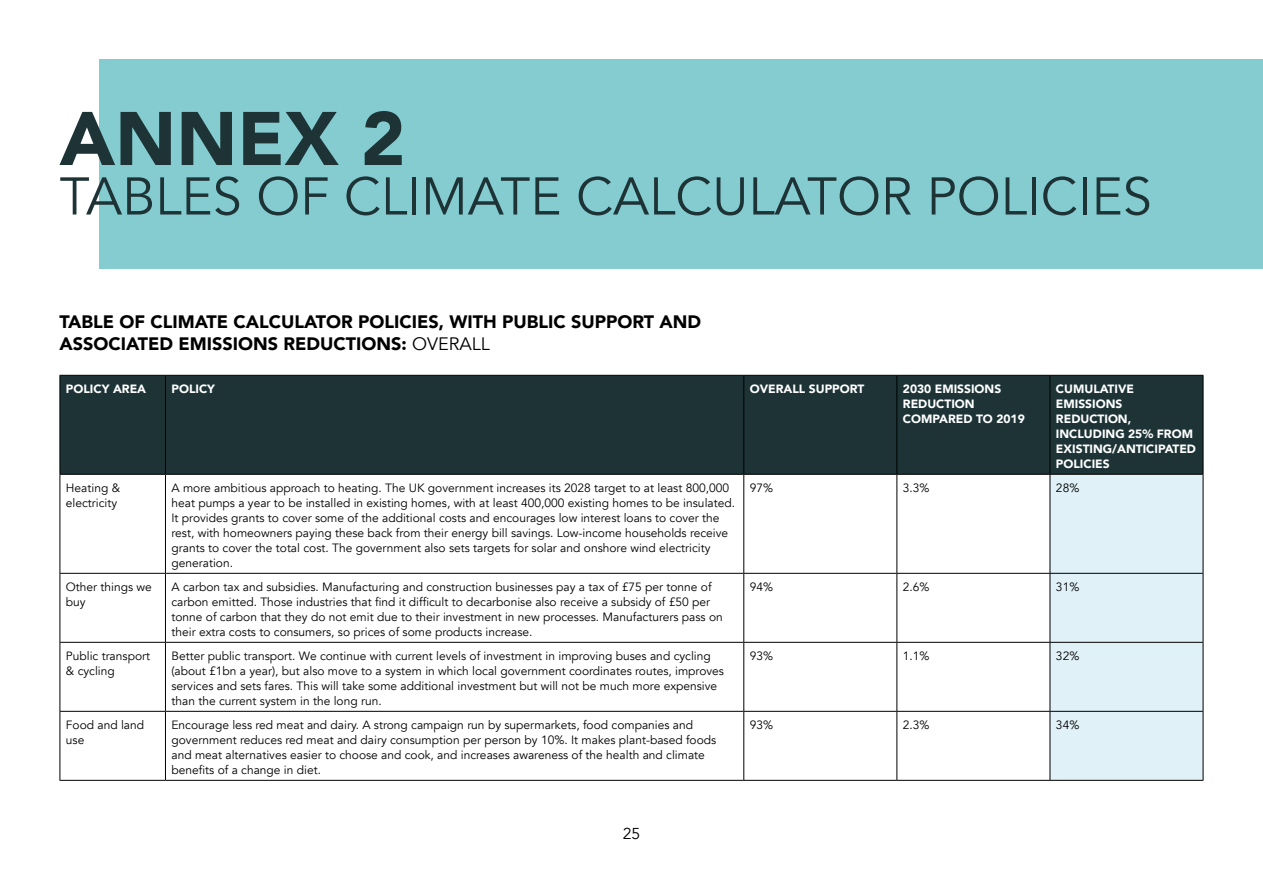
<style>
.page{position:relative;width:1263px;height:893px;background:#fff}
.page>*{position:absolute;margin:0;border:0;box-sizing:border-box;transform-origin:0 0}
.H1_smaller{font:900 75px "Avenir";color:#1d3336}
.H1_smaller-2{font:52.5px "Avenir";color:#1d3336}
.H2_Black{font:900 18px/21.6px "Avenir";color:#000}
.Body{font:15.75px "Avenir";color:#000}
.Body-2{font:12px/15px "Avenir";color:#000}
.H2_Black-2{font:900 12px/15px "Avenir";color:#fff}
.s1{font-weight:400}
</style>
<div class="page">
<div style="left:100px;top:60px;width:1163px;height:209px;background:#85ccd1"></div>
<div style="left:61px;top:376px;width:1142px;height:98px;background:#1d3336"></div>
<div style="left:1050px;top:475px;width:153px;height:305px;background:#e0f1f8"></div>
<svg style="left:61px;top:643px;width:988px;height:137px"></svg>
<hr style="left:60px;top:375px;width:105px;height:1px;background:#000">
<hr style="left:60px;top:376px;width:1px;height:98px;background:#000">
<hr style="left:165px;top:375px;width:579px;height:1px;background:#000">
<hr style="left:165px;top:376px;width:1px;height:98px;background:#000">
<hr style="left:744px;top:375px;width:153px;height:1px;background:#000">
<hr style="left:743px;top:376px;width:1px;height:98px;background:#000">
<hr style="left:897px;top:375px;width:153px;height:1px;background:#000">
<hr style="left:896px;top:376px;width:1px;height:98px;background:#000">
<hr style="left:1050px;top:375px;width:153px;height:1px;background:#000">
<hr style="left:1049px;top:376px;width:1px;height:98px;background:#000">
<hr style="left:1203px;top:376px;width:1px;height:98px;background:#000">
<hr style="left:60px;top:474px;width:105px;height:1px;background:#000">
<hr style="left:165px;top:474px;width:579px;height:1px;background:#000">
<hr style="left:744px;top:474px;width:153px;height:1px;background:#000">
<hr style="left:897px;top:474px;width:153px;height:1px;background:#000">
<hr style="left:1050px;top:474px;width:153px;height:1px;background:#000">
<hr style="left:60px;top:475px;width:1px;height:98px;background:#000">
<hr style="left:165px;top:475px;width:1px;height:98px;background:#000">
<hr style="left:743px;top:475px;width:1px;height:98px;background:#000">
<hr style="left:896px;top:475px;width:1px;height:98px;background:#000">
<hr style="left:1049px;top:475px;width:1px;height:98px;background:#000">
<hr style="left:1203px;top:475px;width:1px;height:98px;background:#000">
<hr style="left:60px;top:573px;width:105px;height:1px;background:#000">
<hr style="left:60px;top:574px;width:1px;height:68px;background:#000">
<hr style="left:165px;top:573px;width:579px;height:1px;background:#000">
<hr style="left:165px;top:574px;width:1px;height:68px;background:#000">
<hr style="left:744px;top:573px;width:153px;height:1px;background:#000">
<hr style="left:743px;top:574px;width:1px;height:68px;background:#000">
<hr style="left:897px;top:573px;width:153px;height:1px;background:#000">
<hr style="left:896px;top:574px;width:1px;height:68px;background:#000">
<hr style="left:1050px;top:573px;width:153px;height:1px;background:#000">
<hr style="left:1049px;top:574px;width:1px;height:68px;background:#000">
<hr style="left:1203px;top:574px;width:1px;height:68px;background:#000">
<hr style="left:60px;top:642px;width:105px;height:1px;background:#000">
<hr style="left:60px;top:643px;width:1px;height:68px;background:#000">
<hr style="left:60px;top:711px;width:105px;height:1px;background:#000">
<hr style="left:60px;top:712px;width:1px;height:68px;background:#000">
<hr style="left:60px;top:780px;width:105px;height:1px;background:#000">
<hr style="left:165px;top:642px;width:579px;height:1px;background:#000">
<hr style="left:165px;top:643px;width:1px;height:68px;background:#000">
<hr style="left:165px;top:711px;width:579px;height:1px;background:#000">
<hr style="left:165px;top:712px;width:1px;height:68px;background:#000">
<hr style="left:165px;top:780px;width:579px;height:1px;background:#000">
<hr style="left:744px;top:642px;width:153px;height:1px;background:#000">
<hr style="left:743px;top:643px;width:1px;height:68px;background:#000">
<hr style="left:744px;top:711px;width:153px;height:1px;background:#000">
<hr style="left:743px;top:712px;width:1px;height:68px;background:#000">
<hr style="left:744px;top:780px;width:153px;height:1px;background:#000">
<hr style="left:897px;top:642px;width:153px;height:1px;background:#000">
<hr style="left:896px;top:643px;width:1px;height:68px;background:#000">
<hr style="left:897px;top:711px;width:153px;height:1px;background:#000">
<hr style="left:896px;top:712px;width:1px;height:68px;background:#000">
<hr style="left:897px;top:780px;width:153px;height:1px;background:#000">
<hr style="left:1050px;top:642px;width:153px;height:1px;background:#000">
<hr style="left:1049px;top:643px;width:1px;height:68px;background:#000">
<hr style="left:1203px;top:643px;width:1px;height:68px;background:#000">
<hr style="left:1050px;top:711px;width:153px;height:1px;background:#000">
<hr style="left:1049px;top:712px;width:1px;height:68px;background:#000">
<hr style="left:1203px;top:712px;width:1px;height:68px;background:#000">
<hr style="left:1050px;top:780px;width:153px;height:1px;background:#000">
<p class="H1_smaller" style="left:60px;top:75px;width:347px">ANNEX 2</p>
<p class="H1_smaller-2" style="left:60px;top:165px;width:1094px">TABLES OF CLIMATE CALCULATOR POLICIES</p>
<h2 class="H2_Black" style="left:60px;top:311px;width:643px">TABLE OF CLIMATE CALCULATOR POLICIES, WITH PUBLIC SUPPORT AND<br>ASSOCIATED EMISSIONS REDUCTIONS: <span class="s1">OVERALL</span></h2>
<h2 class="H2_Black-2" style="left:66px;top:381px;width:82px">POLICY AREA</h2>
<h2 class="H2_Black-2" style="left:171px;top:381px;width:45px">POLICY</h2>
<h2 class="H2_Black-2" style="left:750px;top:381px;width:116px">OVERALL SUPPORT</h2>
<h2 class="H2_Black-2" style="left:903px;top:381px;width:123px">2030 EMISSIONS<br>REDUCTION<br>COMPARED TO 2019</h2>
<h2 class="H2_Black-2" style="left:1056px;top:381px;width:142px">CUMULATIVE<br>EMISSIONS<br>REDUCTION,<br>INCLUDING 25% FROM<br>EXISTING/ANTICIPATED<br>POLICIES</h2>
<p class="Body-2" style="left:66px;top:481px;width:56px">Heating &amp; electricity</p>
<p class="Body-2" style="left:171px;top:481px;width:565px">A more ambitious approach to heating. The UK government increases its 2028 target to at least 800,000 heat pumps a year to be installed in existing homes, with at least 400,000 existing homes to be insulated.<br>It provides grants to cover some of the additional costs and encourages low interest loans to cover the rest, with homeowners paying these back from their energy bill savings. Low-income households receive grants to cover the total cost. The government also sets targets for solar and onshore wind electricity generation.</p>
<p class="Body-2" style="left:750px;top:481px;width:25px">97%</p>
<p class="Body-2" style="left:903px;top:481px;width:28px">3.3%</p>
<p class="Body-2" style="left:1056px;top:481px;width:25px">28%</p>
<p class="Body-2" style="left:66px;top:580px;width:87px">Other things we buy</p>
<p class="Body-2" style="left:171px;top:580px;width:553px">A carbon tax and subsidies. Manufacturing and construction businesses pay a tax of £75 per tonne of carbon emitted. Those industries that find it difficult to decarbonise also receive a subsidy of £50 per tonne of carbon that they do not emit due to their investment in new processes. Manufacturers pass on their extra costs to consumers, so prices of some products increase.</p>
<p class="Body-2" style="left:750px;top:580px;width:25px">94%</p>
<p class="Body-2" style="left:903px;top:580px;width:28px">2.6%</p>
<p class="Body-2" style="left:1056px;top:580px;width:25px">31%</p>
<p class="Body-2" style="left:66px;top:649px;width:86px">Public transport &amp; cycling</p>
<p class="Body-2" style="left:171px;top:649px;width:554px">Better public transport. We continue with current levels of investment in improving buses and cycling (about £1bn a year), but also move to a system in which local government coordinates routes, improves services and sets fares. This will take some additional investment but will not be much more expensive than the current system in the long run.</p>
<p class="Body-2" style="left:750px;top:649px;width:25px">93%</p>
<p class="Body-2" style="left:903px;top:649px;width:28px">1.1%</p>
<p class="Body-2" style="left:1056px;top:649px;width:25px">32%</p>
<p class="Body-2" style="left:66px;top:718px;width:80px">Food and land use</p>
<p class="Body-2" style="left:171px;top:718px;width:546px">Encourage less red meat and dairy. A strong campaign run by supermarkets, food companies and government reduces red meat and dairy consumption per person by 10%. It makes plant-based foods and meat alternatives easier to choose and cook, and increases awareness of the health and climate benefits of a change in diet.</p>
<p class="Body-2" style="left:750px;top:718px;width:25px">93%</p>
<p class="Body-2" style="left:903px;top:718px;width:28px">2.3%</p>
<p class="Body-2" style="left:1056px;top:718px;width:25px">34%</p>
<p class="Body" style="left:623px;top:824px;width:19px">25</p>
</div>
